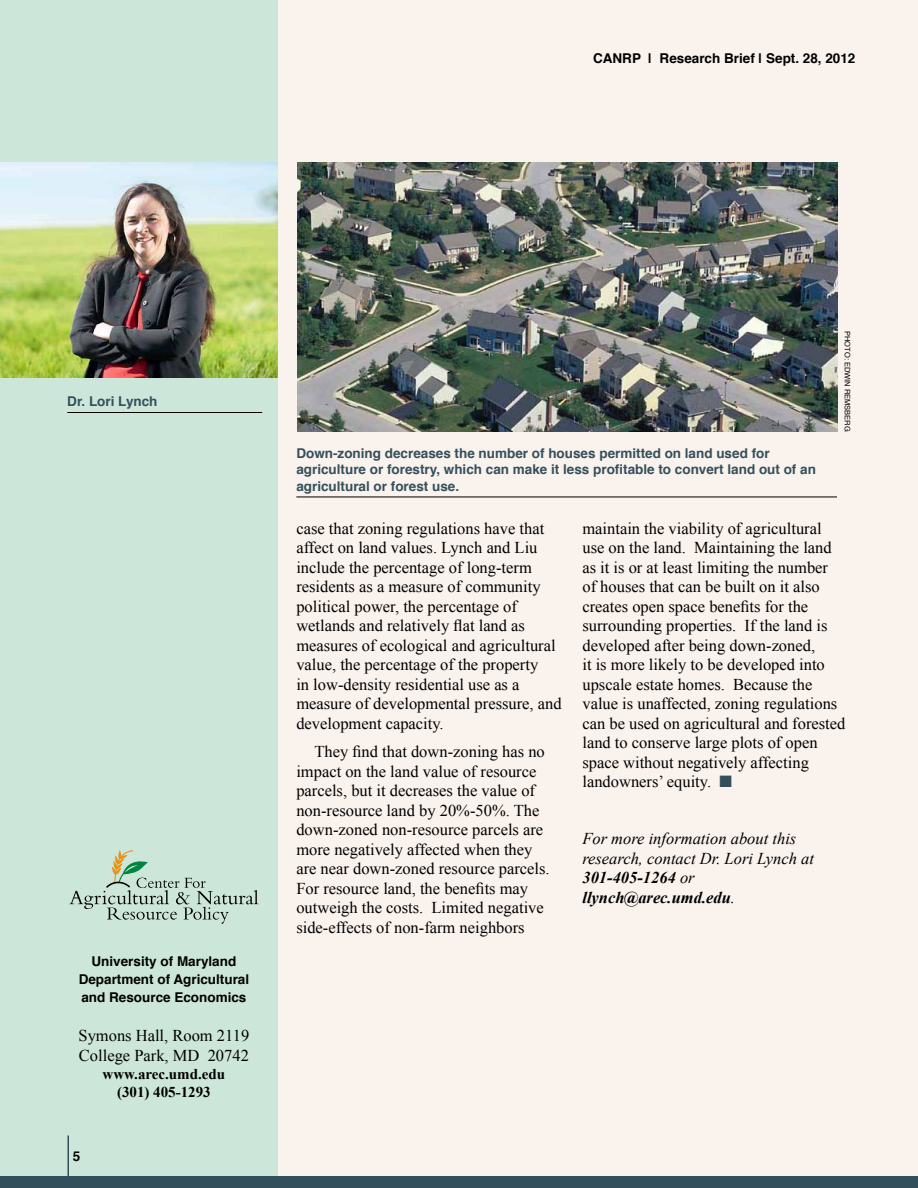
<style>
.page{position:relative;width:918px;height:1188px;background:#f9f2ed}
.page>*{position:absolute;margin:0;border:0;box-sizing:border-box;transform-origin:0 0}
.t1{font:16.5px/19.5px "Times New Roman";color:#000}
.t2{font:italic 16.5px/19.5px "Times New Roman";color:#000}
.t3{font:700 15px/18px "Times New Roman";color:#000;text-align:center}
.t4{font:700 13.5px/16.5px "Helvetica";color:#344f5c}
.t5{font:700 13.5px/18px "Helvetica";color:#000;text-align:center}
.t6{font:7.5px "Helvetica";color:#000}
.s1{color:#344f5c}
.s2{font-weight:700}
</style>
<div class="page">
<div style="left:0;top:0;width:278px;height:1182px;background:#cce7d9"></div>
<div style="left:0;top:1176px;width:918px;height:12px;background:#344f5c"></div>
<hr style="left:68px;top:1136px;width:1px;height:40px;background:#344f5c">
<svg style="left:69px;top:850px;width:189px;height:74px"></svg>
<img style="left:297px;top:162px;width:540px;height:270px">
<hr style="left:296px;top:497px;width:541px;height:1px;background:#000">
<hr style="left:67px;top:412px;width:195px;height:1px;background:#000">
<img style="left:0;top:162px;width:278px;height:216px">
<p class="t5" style="left:593px;top:49px;width:264px">CANRP | Research Brief | Sept. 28, 2012</p>
<p class="t4" style="left:67px;top:393px;width:92px">Dr. Lori Lynch</p>
<p class="t5" style="left:79px;top:953px;width:172px">University of Maryland<br>Department of Agricultural and Resource Economics</p>
<p class="t1" style="left:79px;top:1026px;width:172px">Symons Hall, Room 2119<br>College Park, MD 20742</p>
<p class="t3" style="left:103px;top:1064px;width:124px">www.arec.umd.edu (301) 405-1293</p>
<p class="t5" style="left:73px;top:1147px;width:9px">5</p>
<p class="t4" style="left:296px;top:445px;width:521px">Down-zoning decreases the number of houses permitted on land used for agriculture or forestry, which can make it less profitable to convert land out of an agricultural or forest use.</p>
<p class="t6" style="left:853px;top:331px;width:102px;rotate:90deg">Photo: edwin remsberg</p>
<p class="t1" style="left:296px;top:518px;width:267px">case that zoning regulations have that affect on land values. Lynch and Liu include the percentage of long-term residents as a measure of community political power, the percentage of wetlands and relatively flat land as measures of ecological and agricultural value, the percentage of the property<br>in low-density residential use as a measure of developmental pressure, and development capacity.</p>
<p class="t1" style="left:296px;top:742px;width:255px;text-indent:18px">They find that down-zoning has no impact on the land value of resource parcels, but it decreases the value of non-resource land by 20%-50%. The down-zoned non-resource parcels are more negatively affected when they are near down-zoned resource parcels.<br>For resource land, the benefits may outweigh the costs. Limited negative side-effects of non-farm neighbors</p>
<p class="t1" style="left:582px;top:518px;width:265px">maintain the viability of agricultural use on the land. Maintaining the land as it is or at least limiting the number of houses that can be built on it also creates open space benefits for the surrounding properties. If the land is developed after being down-zoned,<br>it is more likely to be developed into upscale estate homes. Because the value is unaffected, zoning regulations can be used on agricultural and forested land to conserve large plots of open space without negatively affecting landowners’ equity. <span class="s1">■</span></p>
<p class="t2" style="left:582px;top:829px;width:233px">For more information about this research, contact Dr. Lori Lynch at<br><span class="s2">301-405-1264</span> or <span class="s2">llynch@arec.umd.edu</span>.</p>
</div>
